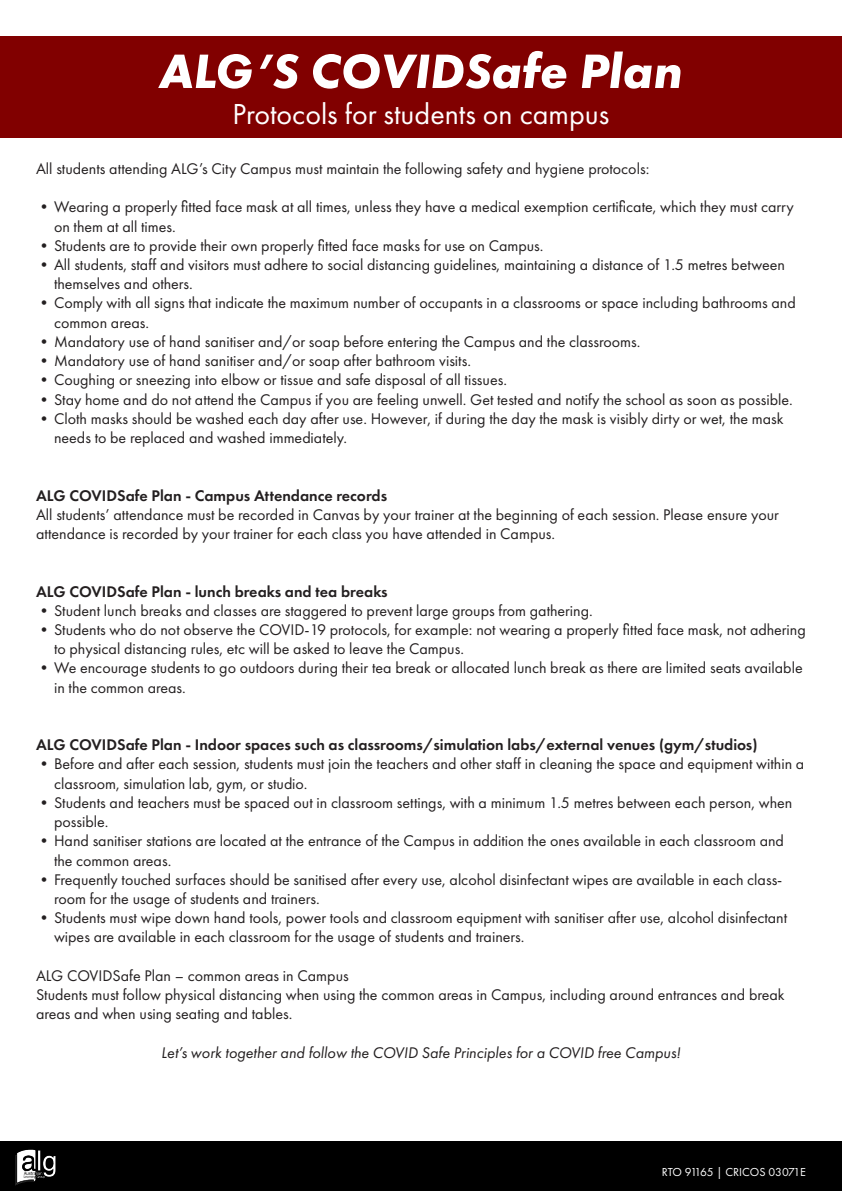
<style>
.page{position:relative;width:842px;height:1191px;background:#fff}
.page>*{position:absolute;margin:0;border:0;box-sizing:border-box;transform-origin:0 0}
.t1{font:italic 700 50px "Futura PT";color:#fff}
.t2{font:30px "Futura PT";color:#fff}
.t3{font:16px/19.2px "Futura PT";color:#231f20}
.t4{font:600 16px "Futura PT";color:#231f20}
.t5{font:italic 16px "Futura PT";color:#231f20}
.t6{font:12px "Futura PT";color:#fff}
</style>
<div class="page">
<div style="left:0;top:1141px;width:842px;height:50px;background:#000"></div>
<div style="left:0;top:36px;width:842px;height:102px;background:#810000"></div>
<img style="left:15px;top:1149px;width:41px;height:37px">
<p class="t1" style="left:159px;top:40px;width:526px">ALG’S COVIDSafe Plan</p>
<p class="t2" style="left:232px;top:96px;width:378px">Protocols for students on campus</p>
<p class="t3" style="left:36px;top:159px;width:615px">All students attending ALG’s City Campus must maintain the following safety and hygiene protocols:</p>
<p class="t3" style="left:54px;top:197px;width:741px;text-indent:-18px">•Wearing a properly fitted face mask at all times, unless they have a medical exemption certificate, which they must carry on them at all times.</p>
<p class="t3" style="left:36px;top:236px;width:509px">•Students are to provide their own properly fitted face masks for use on Campus.</p>
<p class="t3" style="left:54px;top:255px;width:733px;text-indent:-18px">•All students, staff and visitors must adhere to social distancing guidelines, maintaining a distance of 1.5 metres between themselves and others.</p>
<p class="t3" style="left:54px;top:293px;width:743px;text-indent:-18px">•Comply with all signs that indicate the maximum number of occupants in a classrooms or space including bathrooms and common areas.</p>
<p class="t3" style="left:36px;top:332px;width:606px">•Mandatory use of hand sanitiser and/or soap before entering the Campus and the classrooms.</p>
<p class="t3" style="left:36px;top:351px;width:436px">•Mandatory use of hand sanitiser and/or soap after bathroom visits.</p>
<p class="t3" style="left:36px;top:370px;width:472px">•Coughing or sneezing into elbow or tissue and safe disposal of all tissues.</p>
<p class="t3" style="left:36px;top:389px;width:758px">•Stay home and do not attend the Campus if you are feeling unwell. Get tested and notify the school as soon as possible.</p>
<p class="t3" style="left:54px;top:409px;width:731px;text-indent:-18px">•Cloth masks should be washed each day after use. However, if during the day the mask is visibly dirty or wet, the mask needs to be replaced and washed immediately.</p>
<p class="t4" style="left:36px;top:485px;width:353px">ALG COVIDSafe Plan - Campus Attendance records</p>
<p class="t3" style="left:36px;top:505px;width:744px">All students’ attendance must be recorded in Canvas by your trainer at the beginning of each session. Please ensure your attendance is recorded by your trainer for each class you have attended in Campus.</p>
<p class="t4" style="left:36px;top:581px;width:353px">ALG COVIDSafe Plan - lunch breaks and tea breaks</p>
<p class="t3" style="left:36px;top:601px;width:558px">•Student lunch breaks and classes are staggered to prevent large groups from gathering.</p>
<p class="t3" style="left:54px;top:620px;width:753px;text-indent:-18px">•Students who do not observe the COVID-19 protocols, for example: not wearing a properly fitted face mask, not adhering to physical distancing rules, etc will be asked to leave the Campus.</p>
<p class="t3" style="left:54px;top:658px;width:750px;text-indent:-18px">•We encourage students to go outdoors during their tea break or allocated lunch break as there are limited seats available in the common areas.</p>
<p class="t4" style="left:36px;top:735px;width:723px">ALG COVIDSafe Plan - Indoor spaces such as classrooms/simulation labs/external venues (gym/studios)</p>
<p class="t3" style="left:54px;top:754px;width:752px;text-indent:-18px">•Before and after each session, students must join the teachers and other staff in cleaning the space and equipment within a classroom, simulation lab, gym, or studio.</p>
<p class="t3" style="left:54px;top:793px;width:740px;text-indent:-18px">•Students and teachers must be spaced out in classroom settings, with a minimum 1.5 metres between each person, when possible.</p>
<p class="t3" style="left:54px;top:831px;width:731px;text-indent:-18px">•Hand sanitiser stations are located at the entrance of the Campus in addition the ones available in each classroom and the common areas.</p>
<p class="t3" style="left:54px;top:869px;width:730px;text-indent:-18px">•Frequently touched surfaces should be sanitised after every use, alcohol disinfectant wipes are available in each class&shy;room for the usage of students and trainers.</p>
<p class="t3" style="left:54px;top:908px;width:735px;text-indent:-18px">•Students must wipe down hand tools, power tools and classroom equipment with sanitiser after use, alcohol disinfectant wipes are available in each classroom for the usage of students and trainers.</p>
<p class="t3" style="left:36px;top:965px;width:314px">ALG COVIDSafe Plan – common areas in Campus</p>
<p class="t3" style="left:36px;top:985px;width:750px">Students must follow physical distancing when using the common areas in Campus, including around entrances and break areas and when using seating and tables.</p>
<p class="t5" style="left:161px;top:1042px;width:521px">Let’s work together and follow the COVID Safe Principles for a COVID free Campus!</p>
<p class="t6" style="left:662px;top:1164px;width:146px">RTO 91165 | CRICOS 03071E</p>
</div>
